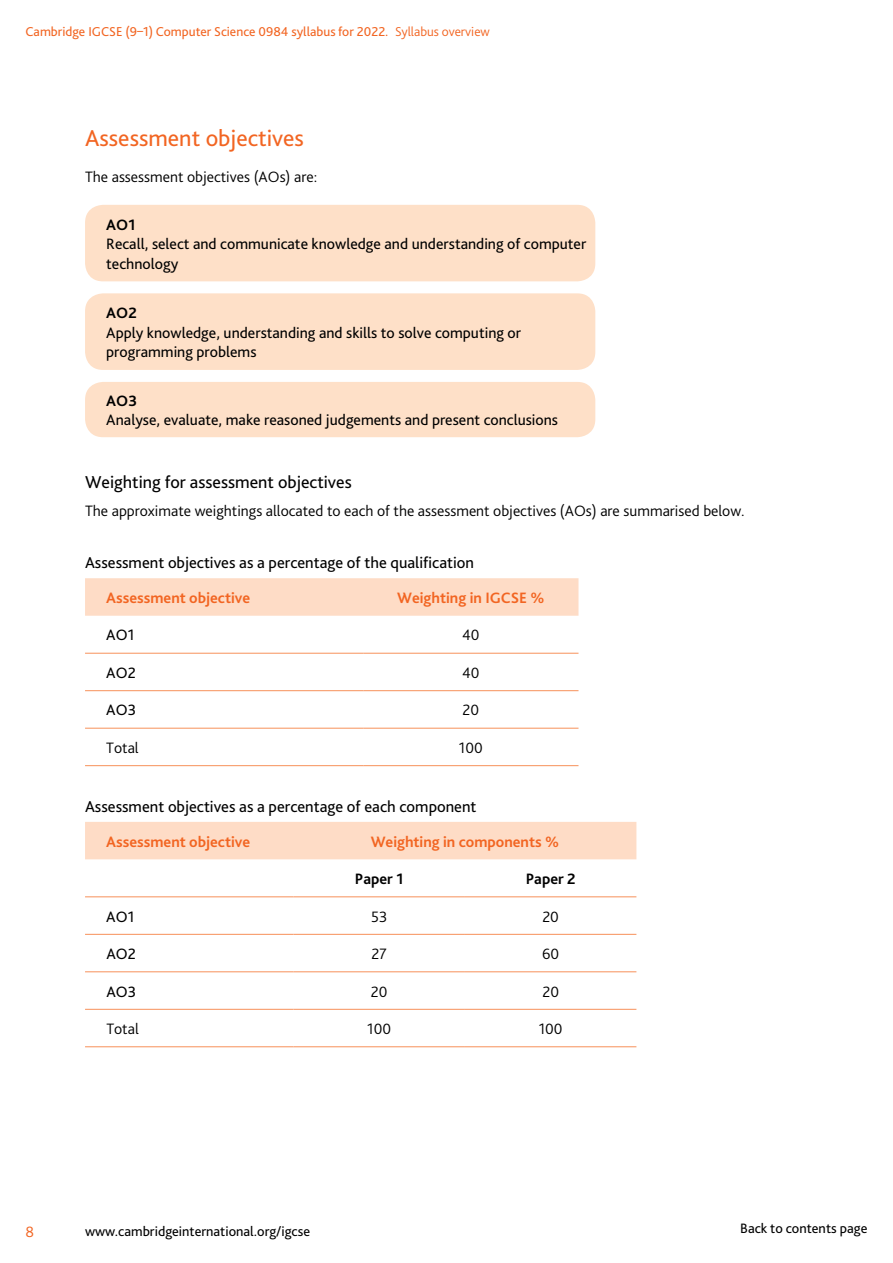
<style>
.page{position:relative;width:893px;height:1263px;background:#fff}
.page>*{position:absolute;margin:0;border:0;box-sizing:border-box;transform-origin:0 0}
.t1{font:24px "Bliss Pro";color:#f26522}
.t2{font:18px "Bliss Pro";color:#000}
.t3{font:16.5px "Bliss Pro";color:#000}
.t4{font:15.75px/19.5px "Bliss Pro";color:#000}
.t5{font:300 15.75px "Bliss Pro";color:#000}
.t6{font:700 15.75px "Bliss Pro";color:#f26522}
.t7{font:700 15.75px "Bliss Pro";color:#000}
.t8{font:300 15.75px "Bliss Pro";color:#f26522}
.t9{font:14.25px "Bliss Pro";color:#000}
.t10{font:13.5px "Bliss Pro";color:#f26522}
.s1{font-weight:300}
</style>
<div class="page">
<div style="left:85px;top:205px;width:510px;height:76px;background:#fee0c8;border-radius:18px"></div>
<div style="left:85px;top:293px;width:510px;height:77px;background:#fee0c8;border-radius:18px"></div>
<div style="left:85px;top:382px;width:510px;height:55px;background:#fee0c8;border-radius:18px"></div>
<div style="left:85px;top:578px;width:493px;height:38px;background:#fedcc6"></div>
<hr style="left:85px;top:653px;width:278px;height:1px;background:#f7915a">
<hr style="left:363px;top:653px;width:215px;height:1px;background:#f7915a">
<hr style="left:85px;top:690px;width:278px;height:1px;background:#f7915a">
<hr style="left:363px;top:690px;width:215px;height:1px;background:#f7915a">
<hr style="left:85px;top:728px;width:278px;height:1px;background:#f7915a">
<hr style="left:363px;top:728px;width:215px;height:1px;background:#f7915a">
<hr style="left:85px;top:765px;width:278px;height:1px;background:#f7915a">
<hr style="left:363px;top:765px;width:215px;height:1px;background:#f7915a">
<div style="left:85px;top:822px;width:551px;height:37px;background:#fedcc6"></div>
<hr style="left:85px;top:896px;width:208px;height:1px;background:#f7915a">
<hr style="left:293px;top:896px;width:172px;height:1px;background:#f7915a">
<hr style="left:465px;top:896px;width:171px;height:1px;background:#f7915a">
<hr style="left:85px;top:934px;width:208px;height:1px;background:#f7915a">
<hr style="left:293px;top:934px;width:172px;height:1px;background:#f7915a">
<hr style="left:465px;top:934px;width:171px;height:1px;background:#f7915a">
<hr style="left:85px;top:971px;width:208px;height:1px;background:#f7915a">
<hr style="left:293px;top:971px;width:172px;height:1px;background:#f7915a">
<hr style="left:465px;top:971px;width:171px;height:1px;background:#f7915a">
<hr style="left:85px;top:1009px;width:208px;height:1px;background:#f7915a">
<hr style="left:293px;top:1009px;width:172px;height:1px;background:#f7915a">
<hr style="left:465px;top:1009px;width:171px;height:1px;background:#f7915a">
<hr style="left:85px;top:1046px;width:208px;height:1px;background:#f7915a">
<hr style="left:293px;top:1046px;width:172px;height:1px;background:#f7915a">
<hr style="left:465px;top:1046px;width:171px;height:1px;background:#f7915a">
<p class="t10" style="left:26px;top:23px;width:466px">Cambridge IGCSE (9–1) Computer Science 0984 syllabus for 2022. <span class="s1">Syllabus overview</span></p>
<h1 class="t1" style="left:85px;top:123px;width:220px">Assessment objectives</h1>
<p class="t5" style="left:85px;top:167px;width:234px">The assessment objectives (AOs) are:</p>
<p class="t7" style="left:106px;top:215px;width:31px">AO1</p>
<p class="t4" style="left:106px;top:234px;width:481px">Recall, select and communicate knowledge and understanding of computer technology</p>
<p class="t7" style="left:106px;top:303px;width:32px">AO2</p>
<p class="t4" style="left:106px;top:323px;width:416px">Apply knowledge, understanding and skills to solve computing or programming problems</p>
<p class="t7" style="left:106px;top:391px;width:32px">AO3</p>
<p class="t4" style="left:106px;top:410px;width:453px">Analyse, evaluate, make reasoned judgements and present conclusions</p>
<p class="t2" style="left:85px;top:471px;width:268px">Weighting for assessment objectives</p>
<p class="t5" style="left:85px;top:501px;width:661px">The approximate weightings allocated to each of the assessment objectives (AOs) are summarised below.</p>
<p class="t3" style="left:85px;top:552px;width:390px">Assessment objectives as a percentage of the qualification</p>
<p class="t6" style="left:106px;top:588px;width:145px">Assessment objective</p>
<p class="t6" style="left:397px;top:588px;width:149px">Weighting in IGCSE %</p>
<p class="t4" style="left:106px;top:625px;width:30px">AO1</p>
<p class="t5" style="left:462px;top:625px;width:19px">40</p>
<p class="t4" style="left:106px;top:663px;width:31px">AO2</p>
<p class="t5" style="left:462px;top:663px;width:19px">40</p>
<p class="t4" style="left:106px;top:700px;width:31px">AO3</p>
<p class="t5" style="left:463px;top:700px;width:18px">20</p>
<p class="t5" style="left:106px;top:738px;width:34px">Total</p>
<p class="t5" style="left:459px;top:738px;width:25px">100</p>
<p class="t3" style="left:85px;top:796px;width:393px">Assessment objectives as a percentage of each component</p>
<p class="t6" style="left:106px;top:831px;width:145px">Assessment objective</p>
<p class="t6" style="left:371px;top:831px;width:190px">Weighting in components %</p>
<p class="t7" style="left:355px;top:869px;width:50px">Paper 1</p>
<p class="t7" style="left:526px;top:869px;width:52px">Paper 2</p>
<p class="t4" style="left:106px;top:906px;width:30px">AO1</p>
<p class="t5" style="left:371px;top:906px;width:18px">53</p>
<p class="t5" style="left:542px;top:906px;width:18px">20</p>
<p class="t4" style="left:106px;top:944px;width:31px">AO2</p>
<p class="t5" style="left:372px;top:944px;width:17px">27</p>
<p class="t5" style="left:542px;top:944px;width:19px">60</p>
<p class="t4" style="left:106px;top:981px;width:31px">AO3</p>
<p class="t5" style="left:371px;top:981px;width:18px">20</p>
<p class="t5" style="left:542px;top:981px;width:18px">20</p>
<p class="t5" style="left:106px;top:1019px;width:34px">Total</p>
<p class="t5" style="left:367px;top:1019px;width:25px">100</p>
<p class="t5" style="left:539px;top:1019px;width:25px">100</p>
<p class="t8" style="left:26px;top:1222px;width:10px">8</p>
<p class="t9" style="left:85px;top:1222px;width:227px">www.cambridgeinternational.org/igcse</p>
<p class="t9" style="left:740px;top:1219px;width:129px">Back to contents page</p>
</div>
